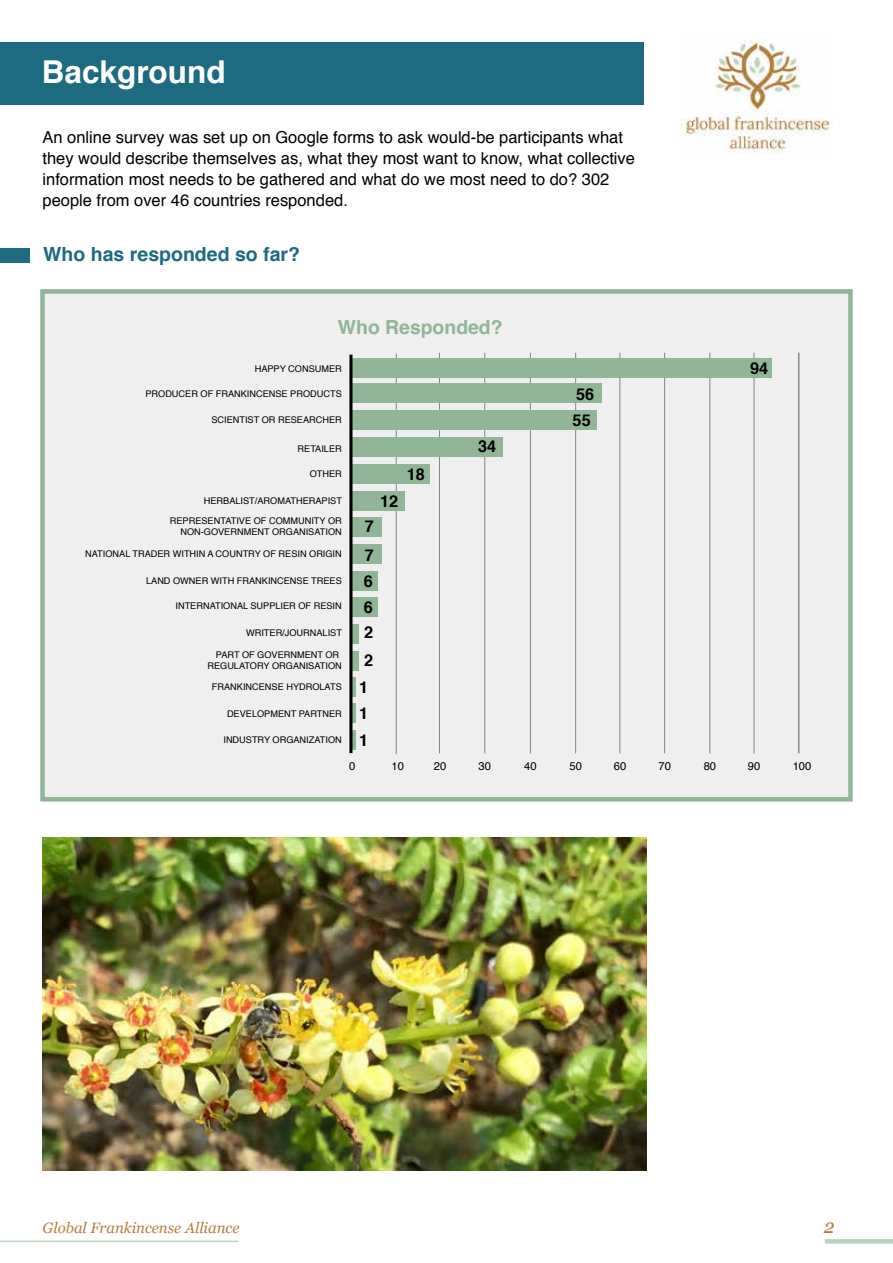
<style>
.page{position:relative;width:893px;height:1263px;background:#fff}
.page>*{position:absolute;margin:0;border:0;box-sizing:border-box;transform-origin:0 0}
.t1{font:700 31.5px "Helvetica";color:#fff}
.t2{font:700 19.5px "Helvetica";color:#1d6b80}
.t3{font:italic 19.5px "Georgia";color:#b57f3c}
.t4{font:700 19.35px "Helvetica";color:#90b597}
.t5{font:16.5px/21px "Helvetica";color:#000}
.t6{font:700 16.35px/26.4px "Helvetica";color:#000}
.t7{font:italic 15px "Georgia";color:#b57f3c}
.t8{font:11.25px "Helvetica";color:#000}
.t9{font:9.15px/10.9px "Helvetica";color:#000;text-align:right}
</style>
<div class="page">
<hr style="left:825px;top:1239px;width:68px;height:4px;background:#b9d5bb">
<hr style="left:0;top:1240px;width:238px;height:2px;background:#b9d5bb">
<img style="left:681px;top:34px;width:152px;height:120px">
<div style="left:0;top:248px;width:30px;height:14px;background:#1d6b80"></div>
<div style="left:43px;top:291px;width:807px;height:508px;background:#efefef"></div>
<hr style="left:575px;top:353px;width:1px;height:400px;background:#878787">
<hr style="left:619px;top:353px;width:1px;height:400px;background:#878787">
<hr style="left:664px;top:353px;width:1px;height:400px;background:#878787">
<hr style="left:709px;top:353px;width:1px;height:400px;background:#878787">
<hr style="left:753px;top:353px;width:2px;height:400px;background:#878787">
<hr style="left:798px;top:353px;width:1px;height:400px;background:#878787">
<hr style="left:396px;top:354px;width:1px;height:400px;background:#878787">
<hr style="left:484px;top:353px;width:1px;height:400px;background:#878787">
<hr style="left:439px;top:353px;width:1px;height:400px;background:#878787">
<hr style="left:530px;top:353px;width:1px;height:400px;background:#878787">
<div style="left:350px;top:358px;width:421px;height:20px;background:#90b597"></div>
<div style="left:350px;top:383px;width:252px;height:20px;background:#90b597"></div>
<div style="left:350px;top:410px;width:246px;height:20px;background:#90b597"></div>
<div style="left:350px;top:437px;width:153px;height:20px;background:#90b597"></div>
<div style="left:350px;top:465px;width:80px;height:19px;background:#90b597"></div>
<div style="left:350px;top:491px;width:55px;height:20px;background:#90b597"></div>
<div style="left:350px;top:544px;width:32px;height:20px;background:#90b597"></div>
<div style="left:350px;top:517px;width:32px;height:19px;background:#90b597"></div>
<div style="left:350px;top:571px;width:28px;height:19px;background:#90b597"></div>
<div style="left:350px;top:597px;width:28px;height:20px;background:#90b597"></div>
<svg style="left:352px;top:624px;width:7px;height:19px"></svg>
<svg style="left:352px;top:651px;width:7px;height:20px"></svg>
<svg style="left:352px;top:677px;width:4px;height:19px"></svg>
<svg style="left:352px;top:703px;width:4px;height:20px"></svg>
<svg style="left:352px;top:730px;width:4px;height:20px"></svg>
<hr style="left:349px;top:355px;width:3px;height:398px;background:#000">
<div style="left:40px;top:289px;width:813px;height:512px;border:4px solid #90b597"></div>
<div style="left:0;top:43px;width:643px;height:62px;background:#1d6b80"></div>
<img style="left:43px;top:838px;width:603px;height:333px">
<h1 class="t1" style="left:42px;top:47px;width:185px">Background</h1>
<p class="t5" style="left:43px;top:127px;width:594px">An online survey was set up on Google forms to ask would-be participants what they would describe themselves as, what they most want to know, what collective information most needs to be gathered and what do we most need to do? 302 people from over 46 countries responded.</p>
<h2 class="t2" style="left:43px;top:239px;width:258px">Who has responded so far?</h2>
<h3 class="t4" style="left:338px;top:311px;width:166px">Who Responded?</h3>
<p class="t9" style="left:255px;top:364px;width:89px">HAPPY CONSUMER</p>
<p class="t9" style="left:145px;top:389px;width:198px">PRODUCER OF FRANKINCENSE PRODUCTS</p>
<p class="t9" style="left:211px;top:415px;width:132px">SCIENTIST OR RESEARCHER</p>
<p class="t9" style="left:298px;top:443px;width:46px">RETAILER</p>
<p class="t9" style="left:310px;top:468px;width:34px">OTHER</p>
<p class="t9" style="left:204px;top:496px;width:140px">HERBALIST/AROMATHERAPIST</p>
<p class="t9" style="left:170px;top:515px;width:173px">REPRESENTATIVE OF COMMUNITY OR<br>NON-GOVERNMENT ORGANISATION</p>
<p class="t9" style="left:85px;top:548px;width:258px">NATIONAL TRADER WITHIN A COUNTRY OF RESIN ORIGIN</p>
<p class="t9" style="left:146px;top:576px;width:197px">LAND OWNER WITH FRANKINCENSE TREES</p>
<p class="t9" style="left:175px;top:601px;width:168px">INTERNATIONAL SUPPLIER OF RESIN</p>
<p class="t9" style="left:246px;top:628px;width:97px">WRITER/JOURNALIST</p>
<p class="t9" style="left:207px;top:650px;width:136px">PART OF GOVERNMENT OR<br>REGULATORY ORGANISATION</p>
<p class="t9" style="left:212px;top:682px;width:131px">FRANKINCENSE HYDROLATS</p>
<p class="t9" style="left:227px;top:708px;width:116px">DEVELOPMENT PARTNER</p>
<p class="t9" style="left:223px;top:735px;width:120px">INDUSTRY ORGANIZATION</p>
<h3 class="t6" style="left:380px;top:488px;width:20px">12</h3>
<h3 class="t6" style="left:365px;top:512px;width:11px;line-height:28.7px">7<br>7</h3>
<h3 class="t6" style="left:364px;top:568px;width:11px">6<br>6</h3>
<h3 class="t6" style="left:364px;top:618px;width:11px;line-height:28.2px">2<br>2</h3>
<h3 class="t6" style="left:359px;top:675px;width:11px;line-height:25.7px">1<br>1</h3>
<h3 class="t6" style="left:359px;top:727px;width:11px">1</h3>
<h3 class="t6" style="left:407px;top:462px;width:20px">18</h3>
<h3 class="t6" style="left:478px;top:434px;width:20px">34</h3>
<h3 class="t6" style="left:573px;top:381px;width:23px">56<br>55</h3>
<h3 class="t6" style="left:750px;top:356px;width:20px">94</h3>
<p class="t8" style="left:349px;top:757px;width:8px">0</p>
<p class="t8" style="left:391px;top:757px;width:14px">10</p>
<p class="t8" style="left:434px;top:757px;width:14px">20</p>
<p class="t8" style="left:479px;top:757px;width:14px">30</p>
<p class="t8" style="left:524px;top:757px;width:14px">40</p>
<p class="t8" style="left:569px;top:757px;width:14px">50</p>
<p class="t8" style="left:614px;top:757px;width:14px">60</p>
<p class="t8" style="left:658px;top:757px;width:14px">70</p>
<p class="t8" style="left:704px;top:757px;width:14px">80</p>
<p class="t8" style="left:748px;top:757px;width:14px">90</p>
<p class="t8" style="left:793px;top:757px;width:20px">100</p>
<h3 class="t7" style="left:43px;top:1216px;width:198px">Global Frankincense Alliance</h3>
<h2 class="t3" style="left:824px;top:1212px;width:12px">2</h2>
</div>
